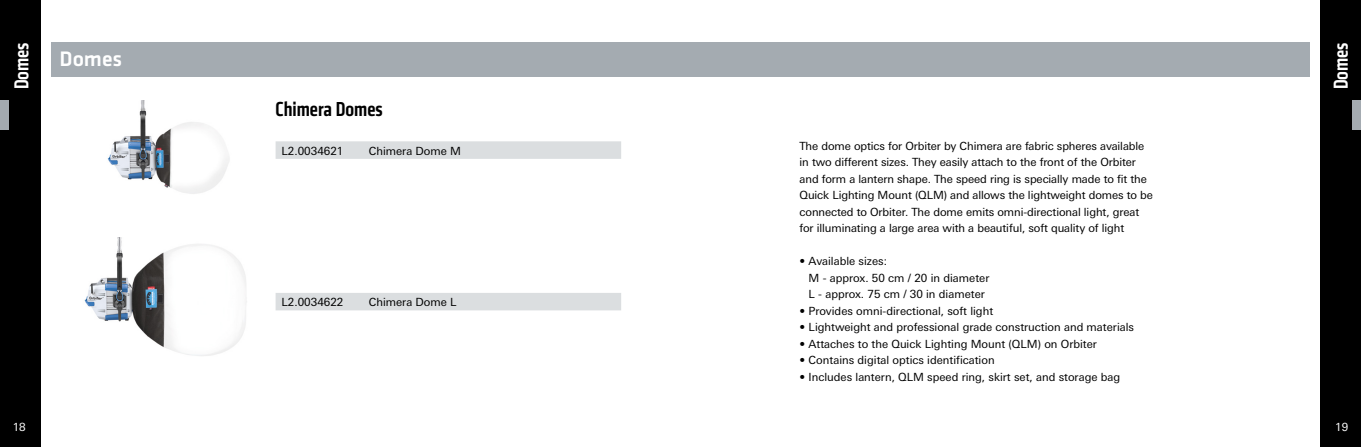
<style>
.page{position:relative;width:1361px;height:447px;background:#fff}
.page>*{position:absolute;margin:0;border:0;box-sizing:border-box;transform-origin:0 0}
.t1{font:500 21.75px "Klavika";color:#fff}
.t2{font:500 condensed 21px "Klavika";color:#000}
.t3{font:500 condensed 21px "Klavika";color:#fff}
.t4{font:11.25px/16.5px "Linotype Univers Basic";letter-spacing:-.005em;color:#000}
.t5{font:11.25px "Linotype Univers Basic";color:#fff}
</style>
<div class="page">
<div style="left:1320px;top:0;width:41px;height:446px;background:#000"></div>
<div style="left:51px;top:43px;width:629px;height:34px;background:#a4abb1"></div>
<div style="left:680px;top:43px;width:630px;height:34px;background:#a4abb1"></div>
<div style="left:0;top:0;width:40px;height:446px;background:#000"></div>
<div style="left:276px;top:293px;width:345px;height:17px;background:#dbdee0"></div>
<div style="left:276px;top:141px;width:345px;height:18px;background:#dbdee0"></div>
<div style="left:1352px;top:100px;width:9px;height:29px;background:#a4abb1"></div>
<div style="left:0;top:100px;width:9px;height:29px;background:#a4abb1"></div>
<img style="left:107px;top:101px;width:123px;height:93px">
<img style="left:84px;top:237px;width:163px;height:119px">
<h2 class="t3" style="left:8px;top:89px;width:48px;rotate:-90deg">Domes</h2>
<h2 class="t3" style="left:1327px;top:89px;width:48px;rotate:-90deg">Domes</h2>
<h2 class="t2" style="left:276px;top:96px;width:108px">Chimera Domes</h2>
<p class="t4" style="left:799px;top:137px;width:355px">The dome optics for Orbiter by Chimera are fabric spheres available in two different sizes. They easily attach to the front of the Orbiter and form a lantern shape. The speed ring is specially made to fit the Quick Lighting Mount (QLM) and allows the lightweight domes to be connected to Orbiter. The dome emits omni-directional light, great for illuminating a large area with a beautiful, soft quality of light</p>
<p class="t4" style="left:799px;top:253px;width:89px">¥ Available sizes:</p>
<p class="t4" style="left:808px;top:269px;width:182px">M - approx. 50 cm / 20 in diameter</p>
<p class="t4" style="left:808px;top:286px;width:178px">L - approx. 75 cm / 30 in diameter</p>
<p class="t4" style="left:799px;top:302px;width:195px">¥ Provides omni-directional, soft light</p>
<p class="t4" style="left:799px;top:319px;width:336px">¥ Lightweight and professional grade construction and materials</p>
<p class="t4" style="left:799px;top:335px;width:299px">¥ Attaches to the Quick Lighting Mount (QLM) on Orbiter</p>
<p class="t4" style="left:799px;top:352px;width:197px">¥ Contains digital optics identification</p>
<p class="t4" style="left:799px;top:368px;width:322px">¥ Includes lantern, QLM speed ring, skirt set, and storage bag</p>
<h1 class="t1" style="left:60px;top:44px;width:64px">Domes</h1>
<p class="t4" style="left:282px;top:142px;width:63px">L2.0034621</p>
<p class="t4" style="left:369px;top:142px;width:94px">Chimera Dome M</p>
<p class="t4" style="left:282px;top:294px;width:63px">L2.0034622</p>
<p class="t4" style="left:369px;top:294px;width:89px">Chimera Dome L</p>
<p class="t5" style="left:13px;top:420px;width:15px">18</p>
<p class="t5" style="left:1335px;top:420px;width:15px">19</p>
</div>
